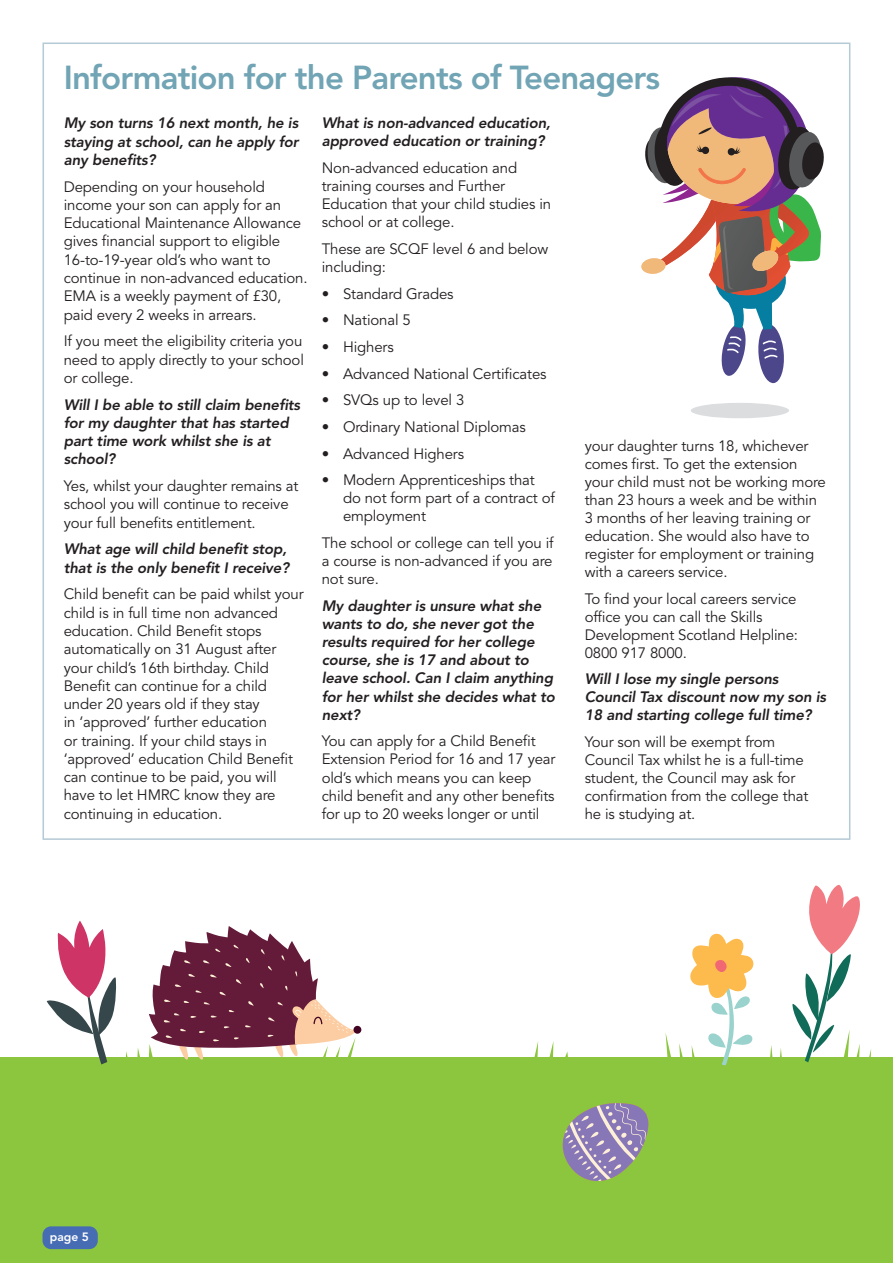
<style>
.page{position:relative;width:893px;height:1263px;background:#fff}
.page>*{position:absolute;margin:0;border:0;box-sizing:border-box;transform-origin:0 0}
.t1{font:800 33px "Avenir LT Std";letter-spacing:-.025em;color:#71a4b4}
.t2{font:15px/18.3px "Avenir LT Std";letter-spacing:-.01em;color:#231f20}
.t3{font:italic 800 15px/18.1px "Avenir LT Std";letter-spacing:-.01em;color:#231f20}
.t4{font:800 12px "Avenir LT Std";color:#fff}
</style>
<div class="page">
<div style="left:0;top:1057px;width:445px;height:206px;background:#8bc63e"></div>
<svg style="left:137px;top:1048px;width:3px;height:9px"></svg>
<div style="left:410px;top:1057px;width:483px;height:206px;background:#8bc63e"></div>
<svg style="left:666px;top:1035px;width:5px;height:22px"></svg>
<svg style="left:565px;top:1051px;width:3px;height:6px"></svg>
<svg style="left:549px;top:1043px;width:4px;height:14px"></svg>
<svg style="left:534px;top:1042px;width:4px;height:15px"></svg>
<svg style="left:770px;top:1045px;width:3px;height:12px"></svg>
<svg style="left:780px;top:1048px;width:2px;height:9px"></svg>
<div style="left:43px;top:1226px;width:55px;height:23px;background:#466cb4;border-radius:9px"></div>
<div style="left:43px;top:43px;width:807px;height:797px;background:#fff;border:2px solid #b4cad4"></div>
<div style="left:691px;top:403px;width:98px;height:15px;background:#dcdddf;border-radius:50%"></div>
<svg style="left:641px;top:77px;width:183px;height:307px"></svg>
<div style="left:353px;top:1026px;width:8px;height:8px;background:#420422;border-radius:50%"></div>
<svg style="left:149px;top:926px;width:207px;height:134px"></svg>
<svg style="left:792px;top:884px;width:68px;height:178px"></svg>
<svg style="left:679px;top:933px;width:75px;height:132px"></svg>
<svg style="left:46px;top:921px;width:71px;height:143px"></svg>
<svg style="left:562px;top:1103px;width:87px;height:78px"></svg>
<h1 class="t1" style="left:64px;top:58px;width:598px">Information for the Parents of Teenagers</h1>
<p class="t3" style="left:322px;top:114px;width:230px">What is non-advanced education, approved education or training?</p>
<p class="t2" style="left:322px;top:159px;width:231px">Non-advanced education and training courses and Further<br>Education that your child studies in school or at college.</p>
<p class="t2" style="left:322px;top:240px;width:228px">These are SCQF level 6 and below including:</p>
<p class="t2" style="left:322px;top:285px;width:133px">• Standard Grades</p>
<p class="t2" style="left:322px;top:311px;width:91px">• National 5</p>
<p class="t2" style="left:322px;top:338px;width:74px">• Highers</p>
<p class="t2" style="left:322px;top:365px;width:226px">• Advanced National Certificates</p>
<p class="t2" style="left:322px;top:391px;width:144px">• SVQs up to level 3</p>
<p class="t2" style="left:322px;top:418px;width:206px">• Ordinary National Diplomas</p>
<p class="t2" style="left:322px;top:445px;width:144px">• Advanced Highers</p>
<p class="t2" style="left:343px;top:471px;width:213px;text-indent:-21px">• Modern Apprenticeships that do not form part of a contract of employment</p>
<p class="t2" style="left:322px;top:534px;width:233px;text-align:justify">The school or college can tell you if a course is non-advanced if you are not sure.</p>
<p class="t3" style="left:322px;top:597px;width:235px">My daughter is unsure what she wants to do, she never got the results required for her college course, she is 17 and about to leave school. Can I claim anything for her whilst she decides what to next?</p>
<p class="t2" style="left:322px;top:732px;width:235px">You can apply for a Child Benefit<br>Extension Period for 16 and 17 year old’s which means you can keep child benefit and any other benefits for up to 20 weeks longer or until</p>
<p class="t3" style="left:64px;top:114px;width:236px;text-align:justify">My son turns 16 next month, he is staying at school, can he apply for any benefits?</p>
<p class="t2" style="left:64px;top:178px;width:245px">Depending on your household income your son can apply for an<br>Educational Maintenance Allowance gives financial support to eligible<br>16-to-19-year old’s who want to continue in non-advanced education.<br>EMA is a weekly payment of £30, paid every 2 weeks in arrears.</p>
<p class="t2" style="left:64px;top:332px;width:242px;text-align:justify">If you meet the eligibility criteria you need to apply directly to your school or college.</p>
<p class="t3" style="left:64px;top:395px;width:238px">Will I be able to still claim benefits for my daughter that has started part time work whilst she is at school?</p>
<p class="t2" style="left:64px;top:477px;width:236px">Yes, whilst your daughter remains at school you will continue to receive your full benefits entitlement.</p>
<p class="t3" style="left:64px;top:540px;width:227px">What age will child benefit stop, that is the only benefit I receive?</p>
<p class="t2" style="left:64px;top:586px;width:242px">Child benefit can be paid whilst your child is in full time non advanced education. Child Benefit stops automatically on 31 August after your child’s 16th birthday. Child<br>Benefit can continue for a child under 20 years old if they stay<br>in ‘approved’ further education<br>or training. If your child stays in ‘approved’ education Child Benefit can continue to be paid, you will have to let HMRC know they are continuing in education.</p>
<p class="t2" style="left:585px;top:437px;width:243px">your daughter turns 18, whichever comes first. To get the extension your child must not be working more than 23 hours a week and be within<br>3 months of her leaving training or education. She would also have to register for employment or training with a careers service.</p>
<p class="t2" style="left:585px;top:590px;width:215px">To find your local careers service office you can call the Skills<br>Development Scotland Helpline:<br>0800 917 8000.</p>
<p class="t3" style="left:585px;top:670px;width:243px">Will I lose my single persons<br>Council Tax discount now my son is<br>18 and starting college full time?</p>
<p class="t2" style="left:585px;top:733px;width:225px">Your son will be exempt from<br>Council Tax whilst he is a full-time student, the Council may ask for confirmation from the college that he is studying at.</p>
<p class="t4" style="left:50px;top:1229px;width:41px">page 5</p>
</div>
